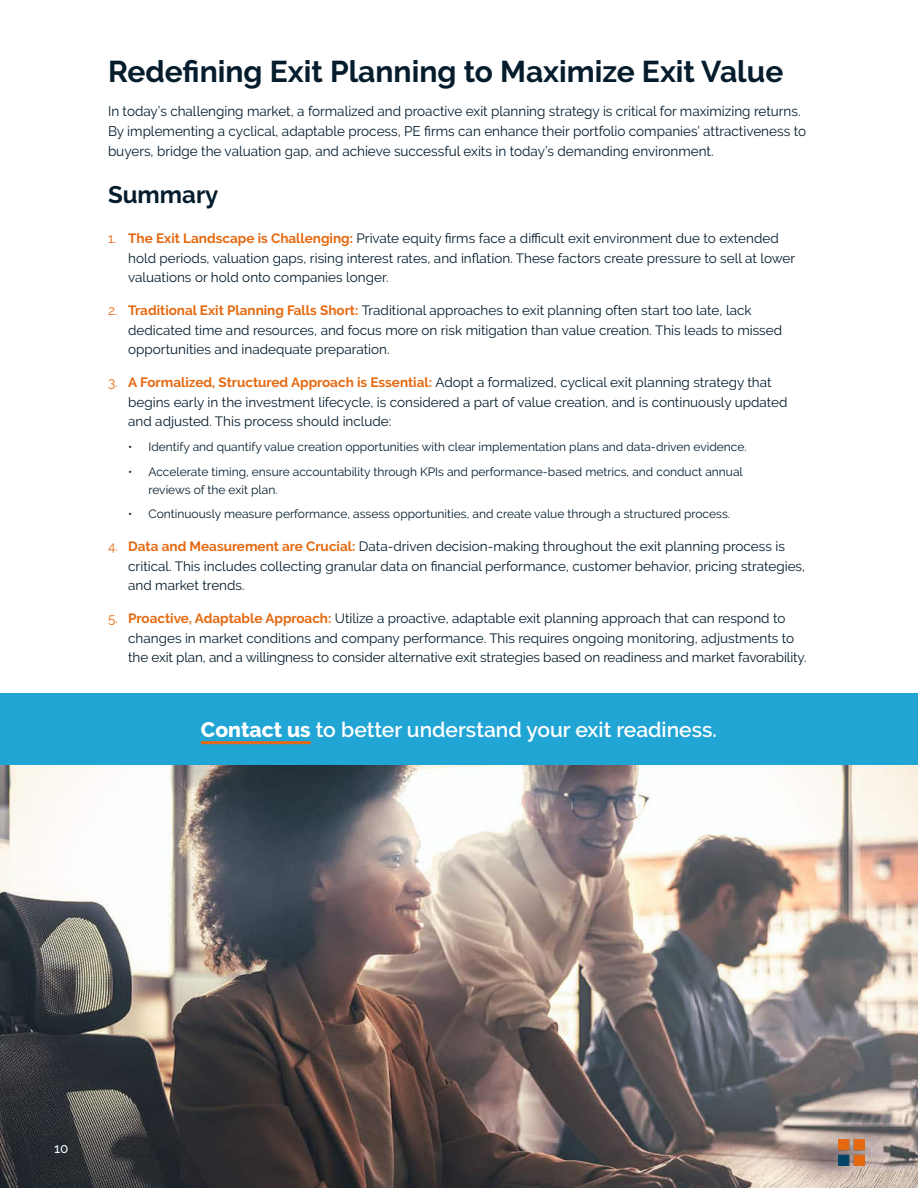
<style>
.page{position:relative;width:918px;height:1188px;background:#fff}
.page>*{position:absolute;margin:0;border:0;box-sizing:border-box;transform-origin:0 0}
.t1{font:700 30px "Raleway";color:#041c2c}
.t2{font:700 24px "Raleway";color:#041c2c}
.t3{font:600 21px "Raleway";color:#fff}
.t4{font:13.8px/20px "Raleway";color:#041c2c}
.t5{font:13.5px/19.5px "Raleway";color:#041c2c}
.t6{font:500 13.5px "Raleway";color:#f1fbff}
.t7{font:12px/18px "Raleway";color:#041c2c}
.s1{color:#e56910}
.s2{font-weight:700;color:#e56910}
.s3{font-weight:800}
</style>
<div class="page">
<img style="left:0;top:765px;width:918px;height:423px">
<div style="left:0;top:693px;width:918px;height:72px;background:#21a5d5"></div>
<hr style="left:201px;top:741px;width:110px;height:3px;background:#e56910">
<img style="left:839px;top:1140px;width:25px;height:25px">
<h1 class="t1" style="left:108px;top:55px;width:677px">Redefining Exit Planning to Maximize Exit Value</h1>
<p class="t4" style="left:108px;top:101px;width:700px">In today’s challenging market, a formalized and proactive exit planning strategy is critical for maximizing returns.<br>By implementing a cyclical, adaptable process, PE firms can enhance their portfolio companies’ attractiveness to buyers, bridge the valuation gap, and achieve successful exits in today’s demanding environment.</p>
<h2 class="t2" style="left:108px;top:186px;width:112px">Summary</h2>
<p class="t5" style="left:128px;top:229px;width:669px;text-indent:-20px"><span class="s1">1.</span> <span class="s2">The Exit Landscape is Challenging:</span> Private equity firms face a difficult exit environment due to extended hold periods, valuation gaps, rising interest rates, and inflation. These factors create pressure to sell at lower valuations or hold onto companies longer.</p>
<p class="t5" style="left:128px;top:301px;width:655px;text-indent:-20px"><span class="s1">2.</span> <span class="s2">Traditional Exit Planning Falls Short:</span> Traditional approaches to exit planning often start too late, lack dedicated time and resources, and focus more on risk mitigation than value creation. This leads to missed opportunities and inadequate preparation.</p>
<p class="t5" style="left:128px;top:373px;width:661px;text-indent:-20px"><span class="s1">3.</span> <span class="s2">A Formalized, Structured Approach is Essential:</span> Adopt a formalized, cyclical exit planning strategy that begins early in the investment lifecycle, is considered a part of value creation, and is continuously updated and adjusted. This process should include:</p>
<p class="t7" style="left:128px;top:438px;width:620px">• Identify and quantify value creation opportunities with clear implementation plans and data-driven evidence.</p>
<p class="t7" style="left:148px;top:462px;width:596px;text-indent:-20px">• Accelerate timing, ensure accountability through KPIs and performance-based metrics, and conduct annual reviews of the exit plan.</p>
<p class="t7" style="left:128px;top:505px;width:603px">• Continuously measure performance, assess opportunities, and create value through a structured process.</p>
<p class="t5" style="left:128px;top:537px;width:678px;text-indent:-20px"><span class="s1">4.</span> <span class="s2">Data and Measurement are Crucial:</span> Data-driven decision-making throughout the exit planning process is critical. This includes collecting granular data on financial performance, customer behavior, pricing strategies, and market trends.</p>
<p class="t5" style="left:128px;top:609px;width:680px;text-indent:-20px"><span class="s1">5.</span> <span class="s2">Proactive, Adaptable Approach:</span> Utilize a proactive, adaptable exit planning approach that can respond to changes in market conditions and company performance. This requires ongoing monitoring, adjustments to the exit plan, and a willingness to consider alternative exit strategies based on readiness and market favorability.</p>
<h3 class="t3" style="left:201px;top:721px;width:518px"><span class="s3">Contact us</span> to better understand your exit readiness.</h3>
<p class="t6" style="left:54px;top:1143px;width:16px">10</p>
</div>
